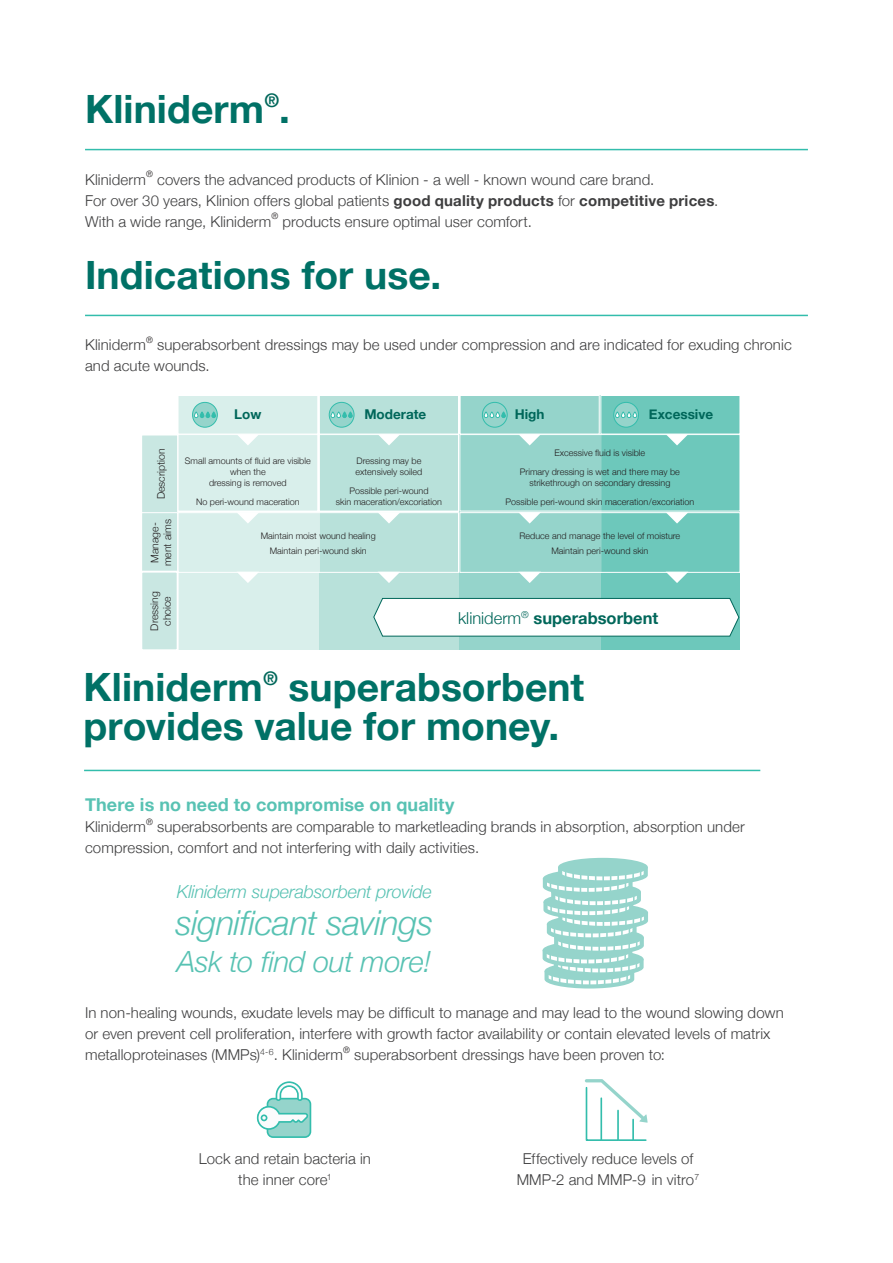
<style>
.page{position:relative;width:893px;height:1263px;background:#fff}
.page>*{position:absolute;margin:0;border:0;box-sizing:border-box;transform-origin:0 0}
.t1{font:700 39px/39px "Helvetica Neue";letter-spacing:.005em;color:#007166}
.t2{font:italic 300 34.5px "Helvetica Neue";letter-spacing:-.015em;color:#58c2b3}
.t3{font:italic 300 29.25px "Helvetica Neue";letter-spacing:-.015em;color:#58c2b3}
.t4{font:700 18px "Helvetica Neue";letter-spacing:.005em;color:#58c2b3}
.t5{font:italic 300 18px "Helvetica Neue";letter-spacing:-.01em;color:#58c2b3}
.t6{font:700 16.5px "Helvetica Neue";color:#00675a}
.t7{font:300 15px/21px "Helvetica Neue";letter-spacing:.005em;color:#3e3e3f}
.t8{font:700 13.5px "Helvetica Neue";color:#00675a}
.t9{font:300 10.5px/12.6px "Helvetica Neue";color:#231f20;text-align:center}
.t10{font:300 9px/10.8px "Helvetica Neue";color:#231f20;text-align:center}
.t11{font:300 9px "Helvetica Neue";color:#231f20;scale:.95 1}
.s1{font-weight:700}
.s2{font-weight:300}
</style>
<div class="page">
<hr style="left:84px;top:770px;width:676px;height:1px;background:#33bdac">
<hr style="left:85px;top:315px;width:723px;height:1px;background:#33bdac">
<div style="left:319px;top:573px;width:141px;height:76px;background:#b8e1da"></div>
<div style="left:178px;top:573px;width:141px;height:76px;background:#d9efeb"></div>
<div style="left:460px;top:573px;width:141px;height:76px;background:#95d4cb"></div>
<div style="left:601px;top:573px;width:138px;height:76px;background:#6dc8bb"></div>
<div style="left:178px;top:395px;width:140px;height:39px;background:#d9efeb"></div>
<div style="left:178px;top:395px;width:140px;height:39px;border:1px solid #fff"></div>
<div style="left:178px;top:435px;width:140px;height:76px;background:#d9efeb"></div>
<div style="left:178px;top:434px;width:140px;height:77px;border:1px solid #fff"></div>
<svg style="left:180px;top:514px;width:277px;height:57px"></svg>
<div style="left:178px;top:512px;width:281px;height:61px;border:1px solid #fff"></div>
<div style="left:319px;top:395px;width:139px;height:39px;background:#b8e1da"></div>
<div style="left:319px;top:395px;width:140px;height:39px;border:1px solid #fff"></div>
<div style="left:319px;top:435px;width:139px;height:76px;background:#b8e1da"></div>
<div style="left:319px;top:434px;width:140px;height:77px;border:1px solid #fff"></div>
<div style="left:460px;top:395px;width:139px;height:39px;background:#95d4cb"></div>
<div style="left:460px;top:395px;width:140px;height:39px;border:1px solid #fff"></div>
<div style="left:601px;top:395px;width:139px;height:39px;background:#6dc8bb"></div>
<div style="left:600px;top:395px;width:140px;height:39px;border:1px solid #fff"></div>
<svg style="left:461px;top:436px;width:277px;height:73px"></svg>
<div style="left:459px;top:434px;width:281px;height:77px;border:1px solid #fff"></div>
<svg style="left:461px;top:514px;width:277px;height:57px"></svg>
<div style="left:459px;top:512px;width:281px;height:61px;border:1px solid #fff"></div>
<div style="left:193px;top:402px;width:24px;height:25px;background:#95d4cb;border-radius:50%"></div>
<div style="left:192px;top:402px;width:26px;height:26px;border:1px solid #33bdac;border-radius:50%"></div>
<svg style="left:194px;top:412px;width:22px;height:6px"></svg>
<div style="left:329px;top:402px;width:25px;height:25px;background:#95d4cb;border-radius:50%"></div>
<div style="left:329px;top:402px;width:25px;height:26px;border:1px solid #33bdac;border-radius:50%"></div>
<svg style="left:331px;top:412px;width:22px;height:6px"></svg>
<div style="left:482px;top:402px;width:26px;height:26px;border:1px solid #33bdac;border-radius:50%"></div>
<svg style="left:484px;top:412px;width:22px;height:6px"></svg>
<div style="left:614px;top:402px;width:24px;height:25px;background:#95d4cb;border-radius:50%"></div>
<div style="left:613px;top:402px;width:26px;height:26px;border:1px solid #33bdac;border-radius:50%"></div>
<svg style="left:615px;top:412px;width:22px;height:6px"></svg>
<div style="left:142px;top:435px;width:36px;height:78px;background:#c9e7e2"></div>
<div style="left:141px;top:434px;width:37px;height:79px;border:1px solid #fff"></div>
<div style="left:142px;top:513px;width:36px;height:60px;background:#c9e7e2"></div>
<div style="left:141px;top:512px;width:37px;height:61px;border:1px solid #fff"></div>
<div style="left:141px;top:572px;width:37px;height:78px;background:#c9e7e2"></div>
<div style="left:140px;top:571px;width:39px;height:80px;border:2px solid #fff"></div>
<svg style="left:666px;top:434px;width:22px;height:11px"></svg>
<svg style="left:666px;top:512px;width:22px;height:11px"></svg>
<svg style="left:666px;top:572px;width:22px;height:11px"></svg>
<svg style="left:518px;top:434px;width:23px;height:11px"></svg>
<svg style="left:518px;top:512px;width:23px;height:11px"></svg>
<svg style="left:518px;top:572px;width:23px;height:11px"></svg>
<svg style="left:378px;top:434px;width:22px;height:11px"></svg>
<svg style="left:378px;top:512px;width:22px;height:11px"></svg>
<svg style="left:378px;top:572px;width:22px;height:11px"></svg>
<svg style="left:237px;top:434px;width:22px;height:11px"></svg>
<svg style="left:237px;top:512px;width:22px;height:11px"></svg>
<svg style="left:237px;top:572px;width:22px;height:11px"></svg>
<svg style="left:373px;top:597px;width:367px;height:40px"></svg>
<svg style="left:543px;top:863px;width:105px;height:125px"></svg>
<div style="left:558px;top:858px;width:90px;height:18px;background:#95d4cb;border-radius:50%"></div>
<svg style="left:257px;top:1081px;width:54px;height:57px"></svg>
<div style="left:261px;top:1114px;width:6px;height:7px;border:2px solid #33bdac;border-radius:50%"></div>
<svg style="left:585px;top:1079px;width:63px;height:62px"></svg>
<hr style="left:85px;top:149px;width:723px;height:1px;background:#33bdac">
<h1 class="t1" style="left:85px;top:89px;width:206px">Kliniderm<sup>®</sup>.</h1>
<p class="t11" style="left:146px;top:168px;width:9px">®</p>
<p class="t7" style="left:85px;top:168px;width:635px;text-indent:72px">covers the advanced products of Klinion - a well - known wound care brand.<br>For over 30 years, Klinion offers global patients <span class="s1">good quality products</span> for <span class="s1">competitive prices</span>.<br>With a wide range, Kliniderm</p>
<p class="t7" style="left:85px;top:168px;width:62px">Kliniderm</p>
<p class="t11" style="left:271px;top:210px;width:9px">®</p>
<p class="t7" style="left:282px;top:210px;width:251px">products ensure optimal user comfort.</p>
<h1 class="t1" style="left:85px;top:255px;width:358px">Indications for use.</h1>
<p class="t11" style="left:146px;top:334px;width:9px">®</p>
<p class="t7" style="left:85px;top:334px;width:708px;text-indent:72px">superabsorbent dressings may be used under compression and are indicated for exuding chronic and acute wounds.</p>
<p class="t8" style="left:234px;top:406px;width:29px">Low</p>
<p class="t10" style="left:185px;top:455px;width:127px">Small amounts of fluid are visible when the<br>dressing is removed</p>
<p class="t10" style="left:196px;top:496px;width:105px">No peri-wound maceration</p>
<p class="t10" style="left:261px;top:528px;width:117px;line-height:15px">Maintain moist wound healing<br>Maintain peri-wound skin</p>
<p class="t7" style="left:85px;top:334px;width:62px">Kliniderm</p>
<p class="t8" style="left:364px;top:406px;width:63px">Moderate</p>
<p class="t10" style="left:356px;top:455px;width:68px;text-align:left">Dressing may be extensively soiled</p>
<p class="t10" style="left:336px;top:485px;width:108px">Possible peri-wound<br>skin maceration/excoriation</p>
<p class="t8" style="left:515px;top:406px;width:31px">High</p>
<p class="t8" style="left:649px;top:406px;width:66px">Excessive</p>
<p class="t10" style="left:520px;top:443px;width:161px;line-height:19.4px">Excessive fluid is visible<br>Primary dressing is wet and there may be</p>
<p class="t10" style="left:505px;top:473px;width:190px;line-height:19.4px">strikethrough on secondary dressing<br>Possible peri-wound skin maceration/excoriation</p>
<p class="t10" style="left:520px;top:528px;width:162px;line-height:15px">Reduce and manage the level of moisture<br>Maintain peri-wound skin</p>
<p class="t9" style="left:154px;top:499px;width:52px;rotate:-90deg">Description</p>
<p class="t9" style="left:148px;top:566px;width:49px;rotate:-90deg">Manage&shy;ment aims</p>
<p class="t9" style="left:148px;top:631px;width:41px;rotate:-90deg">Dressing choice</p>
<p class="t6" style="left:458px;top:608px;width:202px"><span class="s2">kliniderm</span><sup>®</sup> superabsorbent</p>
<h1 class="t1" style="left:83px;top:667px;width:502px">Kliniderm<sup>®</sup> superabsorbent provides value for money.</h1>
<p class="t4" style="left:85px;top:794px;width:371px">There is no need to compromise on quality</p>
<p class="t7" style="left:85px;top:816px;width:62px">Kliniderm</p>
<p class="t11" style="left:146px;top:816px;width:9px">®</p>
<p class="t7" style="left:85px;top:816px;width:661px;text-indent:72px">superabsorbents are comparable to marketleading brands in absorption, absorption under compression, comfort and not interfering with daily activities.</p>
<p class="t5" style="left:177px;top:881px;width:257px">Kliniderm superabsorbent provide</p>
<h2 class="t2" style="left:175px;top:902px;width:259px">significant savings</h2>
<h3 class="t3" style="left:177px;top:944px;width:256px">Ask to find out more!</h3>
<p class="t7" style="left:85px;top:1002px;width:700px">In non-healing wounds, exudate levels may be difficult to manage and may lead to the wound slowing down or even prevent cell proliferation, interfere with growth factor availability or contain elevated levels of matrix metalloproteinases (MMPs)<sup>4-6</sup>. Kliniderm</p>
<p class="t11" style="left:343px;top:1044px;width:9px">®</p>
<p class="t7" style="left:354px;top:1044px;width:312px">superabsorbent dressings have been proven to:</p>
<p class="t7" style="left:199px;top:1148px;width:174px;text-align:center">Lock and retain bacteria in the inner core<sup>1</sup></p>
<p class="t7" style="left:517px;top:1148px;width:184px;text-align:center">Effectively reduce levels of<br>MMP-2 and MMP-9 in vitro<sup>7</sup></p>
</div>
